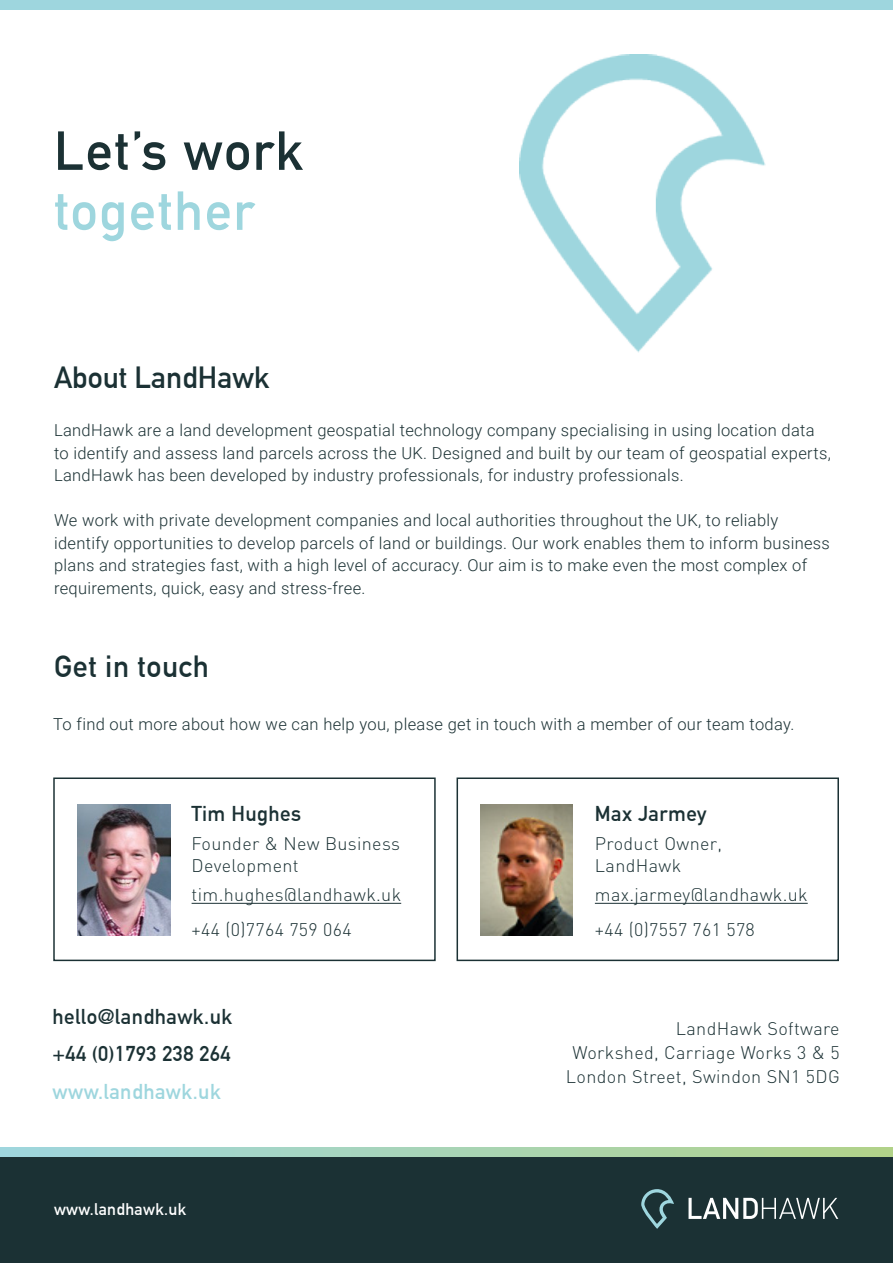
<style>
.page{position:relative;width:893px;height:1263px;background:#fff}
.page>*{position:absolute;margin:0;border:0;box-sizing:border-box;transform-origin:0 0}
.t1{font:700 54px "DIN Alternate";letter-spacing:.03em;color:#1b3134}
.t2{font:700 54px "DIN Alternate";letter-spacing:.03em;color:#9ed6de}
.t3{font:700 30px "DIN Alternate";color:#1b3134}
.t4{font:700 30px "DIN Alternate";letter-spacing:.02em;color:#1b3134}
.t5{font:700 21px "DIN Alternate";letter-spacing:.02em;color:#1b3134}
.t6{font:700 21px "DIN Alternate";letter-spacing:.02em;color:#9ed6de}
.t7{font:300 18px/22.5px "DIN";letter-spacing:.02em;color:#1b3134}
.t8{font:300 16.5px/22.5px "Roboto";letter-spacing:.02em;color:#1b3134}
.t9{font:700 16.5px "DIN Alternate";letter-spacing:.02em;color:#fff}
</style>
<div class="page">
<div style="left:0;top:1156px;width:893px;height:107px;background:#1b3134"></div>
<svg style="left:641px;top:1189px;width:33px;height:40px"></svg>
<svg style="left:688px;top:1198px;width:150px;height:21px"></svg>
<svg style="left:0;top:1147px;width:893px;height:9px"></svg>
<img style="left:520px;top:54px;width:246px;height:298px">
<div style="left:53px;top:777px;width:383px;height:184px;border:2px solid #1b3134"></div>
<div style="left:457px;top:777px;width:382px;height:184px;border:2px solid #1b3134"></div>
<hr style="left:192px;top:903px;width:209px;height:1px;background:#1b3134">
<hr style="left:595px;top:903px;width:213px;height:1px;background:#1b3134">
<img style="left:77px;top:805px;width:93px;height:131px">
<img style="left:480px;top:805px;width:93px;height:131px">
<div style="left:0;top:0;width:893px;height:9px;background:#9ed6de"></div>
<p class="t1" style="left:54px;top:110px;width:251px">Let’s work</p>
<p class="t2" style="left:54px;top:170px;width:202px">together</p>
<p class="t3" style="left:54px;top:354px;width:217px">About LandHawk</p>
<p class="t8" style="left:54px;top:418px;width:778px">LandHawk are a land development geospatial technology company specialising in using location data to identify and assess land parcels across the UK. Designed and built by our team of geospatial experts,<br>LandHawk has been developed by industry professionals, for industry professionals.</p>
<p class="t8" style="left:54px;top:508px;width:777px">We work with private development companies and local authorities throughout the UK, to reliably identify opportunities to develop parcels of land or buildings. Our work enables them to inform business plans and strategies fast, with a high level of accuracy. Our aim is to make even the most complex of requirements, quick, easy and stress-free.</p>
<p class="t4" style="left:54px;top:644px;width:156px">Get in touch</p>
<p class="t8" style="left:53px;top:712px;width:743px">To find out more about how we can help you, please get in touch with a member of our team today.</p>
<p class="t5" style="left:192px;top:798px;width:111px">Tim Hughes</p>
<p class="t5" style="left:595px;top:798px;width:113px">Max Jarmey</p>
<p class="t7" style="left:192px;top:832px;width:210px">Founder &amp; New Business<br>Development</p>
<p class="t7" style="left:595px;top:832px;width:129px">Product Owner,</p>
<p class="t7" style="left:595px;top:854px;width:88px">LandHawk</p>
<p class="t7" style="left:192px;top:883px;width:211px">tim.hughes@landhawk.uk</p>
<p class="t7" style="left:595px;top:883px;width:214px">max.jarmey@landhawk.uk</p>
<p class="t7" style="left:192px;top:918px;width:162px">+44 (0)7764 759 064</p>
<p class="t7" style="left:595px;top:918px;width:162px">+44 (0)7557 761 578</p>
<p class="t5" style="left:52px;top:1000px;width:181px">hello@landhawk.uk</p>
<p class="t5" style="left:52px;top:1038px;width:179px">+44 (0)1793 238 264</p>
<p class="t6" style="left:52px;top:1075px;width:170px">www.landhawk.uk</p>
<p class="t9" style="left:54px;top:1197px;width:134px">www.landhawk.uk</p>
<p class="t7" style="left:676px;top:1017px;width:165px">LandHawk Software</p>
<p class="t7" style="left:572px;top:1041px;width:269px">Workshed, Carriage Works 3 &amp; 5</p>
<p class="t7" style="left:566px;top:1065px;width:275px">London Street, Swindon SN1 5DG</p>
</div>
